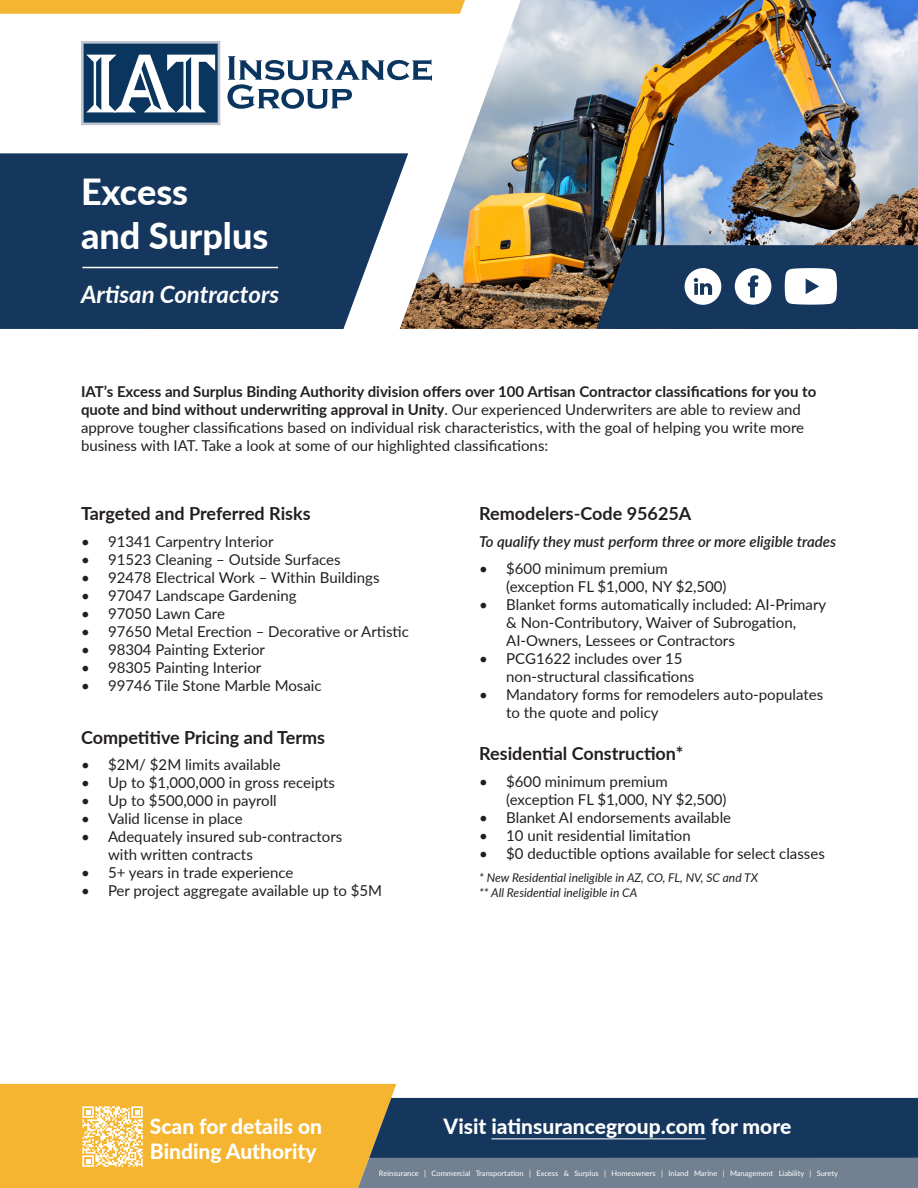
<style>
.page{position:relative;width:918px;height:1188px;background:#fff}
.page>*{position:absolute;margin:0;border:0;box-sizing:border-box;transform-origin:0 0}
.t1{font:800 36px/43.2px "Lato";color:#fff}
.t2{font:italic 700 24px "Lato";color:#fff}
.Body{font:800 21px/25.2px "Lato";color:#fff}
.Body-2{font:700 18px "Lato";color:#231f20}
.Body-3{font:15px/18px "Lato";color:#231f20}
.Body-4{font:italic 600 15px "Lato";color:#231f20}
.Body-5{font:italic 12px/14.4px "Lato";color:#231f20}
.t3{font:7.5px "Lato";color:#fff}
.s1{font-weight:700}
</style>
<div class="page">
<img style="left:408px;top:0;width:510px;height:329px">
<svg style="left:0;top:0;width:465px;height:14px;background:#f5b635"></svg>
<svg style="left:0;top:153px;width:408px;height:176px;background:#254468"></svg>
<svg style="left:0;top:1084px;width:918px;height:104px;background:#938864"></svg>
<svg style="left:228px;top:56px;width:204px;height:53px"></svg>
<svg style="left:81px;top:41px;width:139px;height:84px"></svg>
<hr style="left:82px;top:267px;width:196px;height:1px;background:#fff">
<svg style="left:596px;top:245px;width:322px;height:84px;background:#375170"></svg>
<p class="t1" style="left:81px;top:169px;width:189px">Excess<br>and Surplus</p>
<p class="t2" style="left:81px;top:277px;width:200px">Artisan Contractors</p>
<p class="Body-3" style="left:81px;top:381px;width:737px"><span class="s1">IAT’s Excess and Surplus Binding Authority division offers over 100 Artisan Contractor classifications for you to quote and bind without underwriting approval in Unity</span>. Our experienced Underwriters are able to review and approve tougher classifications based on individual risk characteristics, with the goal of helping you write more business with IAT. Take a look at some of our highlighted classifications:</p>
<p class="Body-2" style="left:81px;top:501px;width:231px">Targeted and Preferred Risks</p>
<p class="Body-2" style="left:479px;top:501px;width:214px">Remodelers-Code 95625A</p>
<p class="Body-3" style="left:81px;top:532px;width:194px">• 91341 Carpentry Interior</p>
<p class="Body-3" style="left:81px;top:550px;width:261px">• 91523 Cleaning – Outside Surfaces</p>
<p class="Body-3" style="left:81px;top:568px;width:300px">• 92478 Electrical Work – Within Buildings</p>
<p class="Body-3" style="left:81px;top:586px;width:217px">• 97047 Landscape Gardening</p>
<p class="Body-3" style="left:81px;top:604px;width:145px">• 97050 Lawn Care</p>
<p class="Body-3" style="left:81px;top:622px;width:329px">• 97650 Metal Erection – Decorative or Artistic</p>
<p class="Body-3" style="left:81px;top:640px;width:186px">• 98304 Painting Exterior</p>
<p class="Body-3" style="left:81px;top:658px;width:182px">• 98305 Painting Interior</p>
<p class="Body-3" style="left:81px;top:676px;width:242px">• 99746 Tile Stone Marble Mosaic</p>
<p class="Body-2" style="left:81px;top:724px;width:246px">Competitive Pricing and Terms</p>
<p class="Body-3" style="left:81px;top:755px;width:201px">• $2M/ $2M limits available</p>
<p class="Body-3" style="left:81px;top:773px;width:255px">• Up to $1,000,000 in gross receipts</p>
<p class="Body-3" style="left:81px;top:791px;width:197px">• Up to $500,000 in payroll</p>
<p class="Body-3" style="left:81px;top:809px;width:163px">• Valid license in place</p>
<p class="Body-3" style="left:108px;top:827px;width:236px;text-indent:-27px">• Adequately insured sub-contractors with written contracts</p>
<p class="Body-3" style="left:81px;top:863px;width:214px">• 5+ years in trade experience</p>
<p class="Body-3" style="left:81px;top:881px;width:303px">• Per project aggregate available up to $5M</p>
<p class="Body-4" style="left:479px;top:530px;width:358px">To qualify they must perform three or more eligible trades</p>
<p class="Body-3" style="left:506px;top:559px;width:222px;text-indent:-27px">• $600 minimum premium (exception FL $1,000, NY $2,500)</p>
<p class="Body-3" style="left:506px;top:595px;width:322px;text-indent:-27px">• Blanket forms automatically included: AI-Primary &amp; Non-Contributory, Waiver of Subrogation,<br>AI-Owners, Lessees or Contractors</p>
<p class="Body-3" style="left:506px;top:649px;width:190px;text-indent:-27px">• PCG1622 includes over 15 non-structural classifications</p>
<p class="Body-3" style="left:506px;top:685px;width:318px;text-indent:-27px">• Mandatory forms for remodelers auto-populates to the quote and policy</p>
<p class="Body-2" style="left:479px;top:741px;width:206px">Residential Construction*</p>
<p class="Body-3" style="left:506px;top:772px;width:222px;text-indent:-27px">• $600 minimum premium (exception FL $1,000, NY $2,500)</p>
<p class="Body-3" style="left:479px;top:808px;width:253px">• Blanket AI endorsements available</p>
<p class="Body-3" style="left:479px;top:826px;width:213px">• 10 unit residential limitation</p>
<p class="Body-3" style="left:479px;top:844px;width:347px">• $0 deductible options available for select classes</p>
<p class="Body-5" style="left:479px;top:870px;width:280px">* New Residential ineligible in AZ, CO, FL, NV, SC and TX ** All Residential ineligible in CA</p>
<p class="Body" style="left:150px;top:1113px;width:174px">Scan for details on<br>Binding Authority</p>
<p class="Body" style="left:444px;top:1113px;width:349px">Visit iatinsurancegroup.com for more</p>
<p class="t3" style="left:379px;top:1168px;width:461px">Reinsurance | Commercial Transportation | Excess &amp; Surplus | Homeowners | Inland Marine | Management Liability | Surety</p>
</div>
